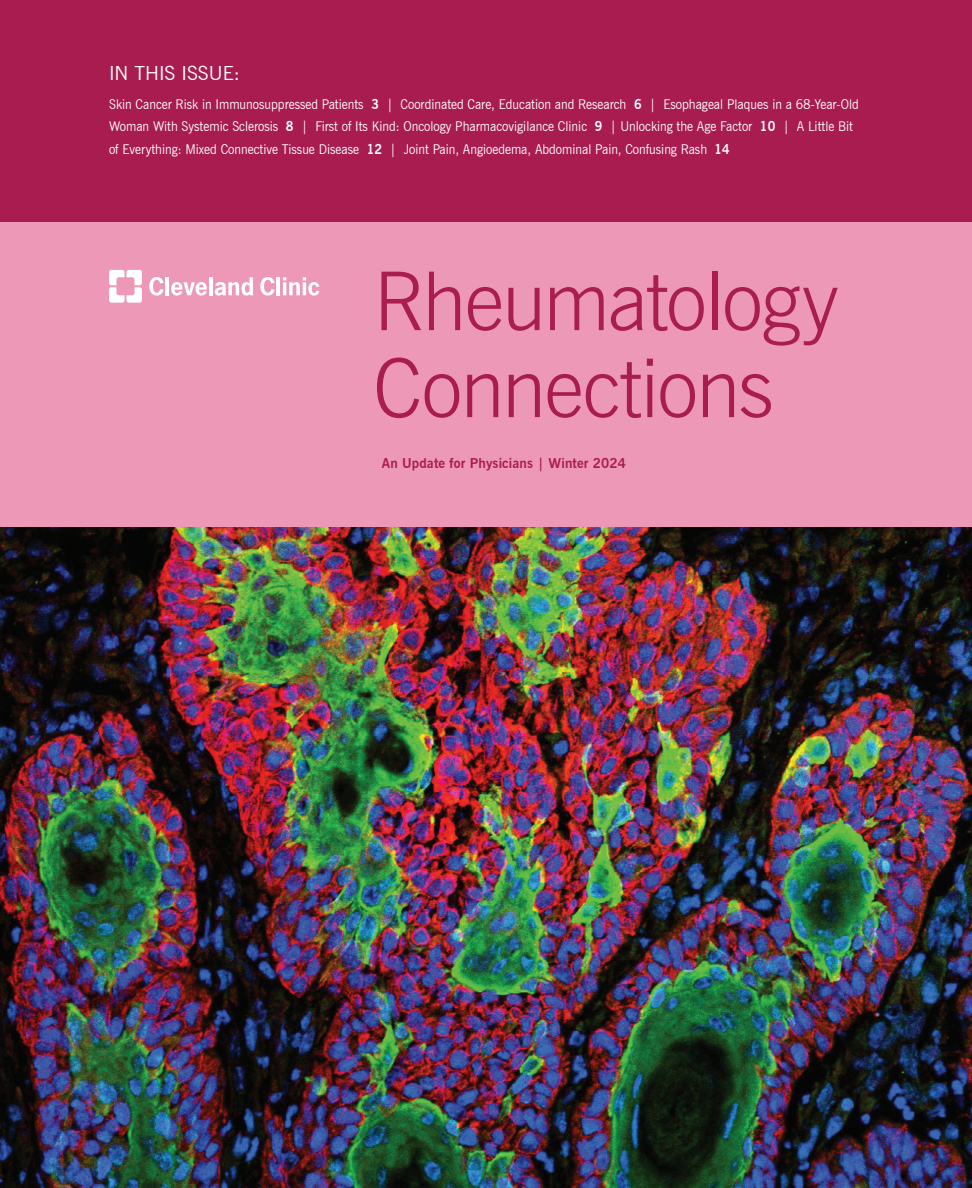
<style>
.page{position:relative;width:972px;height:1188px;background:#fff}
.page>*{position:absolute;margin:0;border:0;box-sizing:border-box;transform-origin:0 0}
.t1{font:300 81px "News Gothic BT";letter-spacing:-.02em;color:#aa1d51}
.t2{font:300 81px "News Gothic BT";letter-spacing:-.02em;color:#a91c50}
.t3{font:19.5px "News Gothic BT";color:#fff}
.t4{font:13.5px/22.5px "News Gothic BT";color:#fff;scale:.92 1}
.t5{font:700 13.5px "News Gothic BT";letter-spacing:.01em;color:#a91c50}
.s1{font-weight:700}
</style>
<div class="page">
<img style="left:0;top:526px;width:972px;height:662px">
<div style="left:0;top:0;width:972px;height:526px;background:#a91c50"></div>
<div style="left:0;top:222px;width:972px;height:304px;background:#ee98b7"></div>
<svg style="left:109px;top:269px;width:210px;height:34px"></svg>
<h2 class="t3" style="left:109px;top:61px;width:132px">IN THIS ISSUE:</h2>
<p class="t4" style="left:109px;top:93px;width:816px">Skin Cancer Risk in Immunosuppressed Patients <span class="s1">3</span> | Coordinated Care, Education and Research <span class="s1">6</span> | Esophageal Plaques in a 68-Year-Old<br>Woman With Systemic Sclerosis <span class="s1">8</span> | First of Its Kind: Oncology Pharmacovigilance Clinic <span class="s1">9</span> | Unlocking the Age Factor <span class="s1">10</span> | A Little Bit of Everything: Mixed Connective Tissue Disease <span class="s1">12</span> | Joint Pain, Angioedema, Abdominal Pain, Confusing Rash <span class="s1">14</span></p>
<h1 class="t1" style="left:373px;top:252px;width:467px">Rheumatology</h1>
<h1 class="t2" style="left:373px;top:339px;width:402px">Connections</h1>
<p class="t5" style="left:382px;top:455px;width:246px">An Update for Physicians | Winter 2024</p>
</div>
